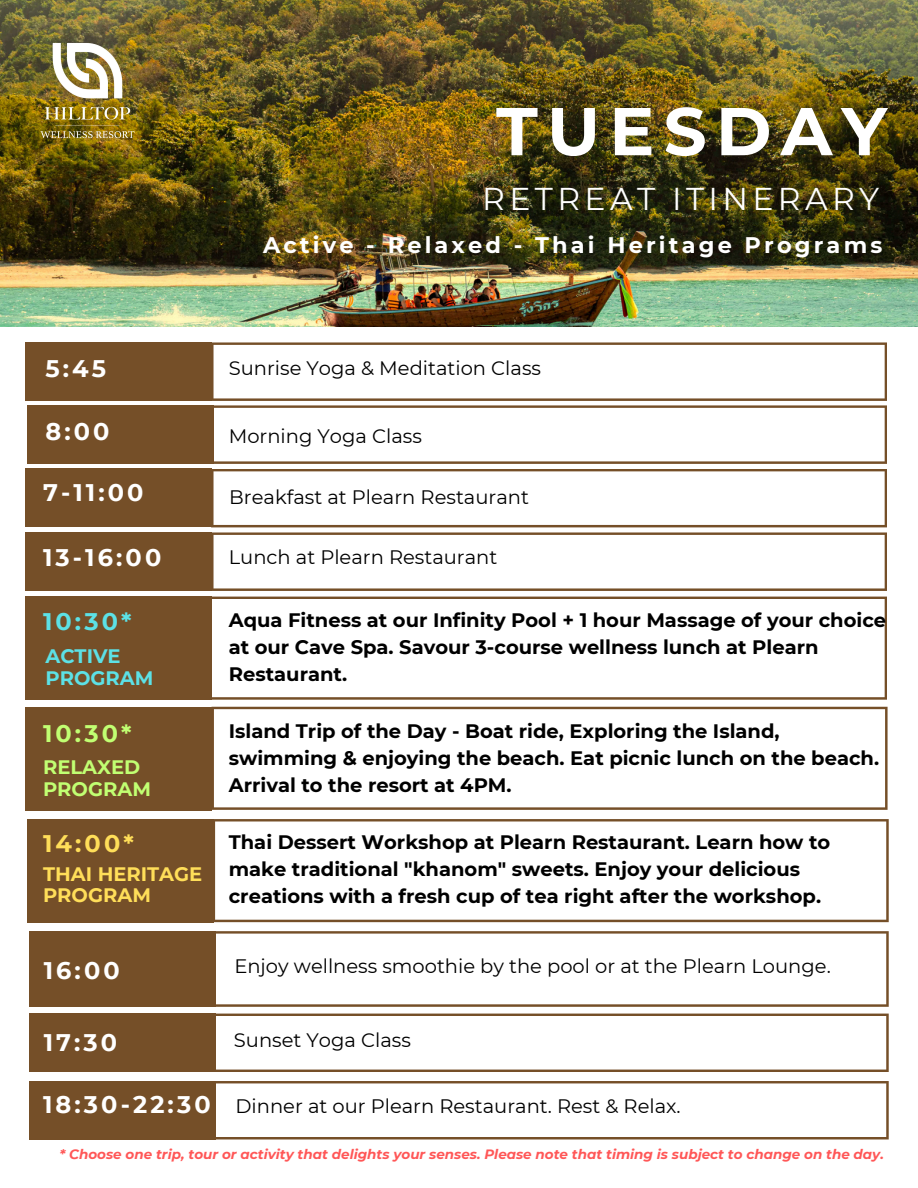
<style>
.page{position:relative;width:918px;height:1188px;background:#fff}
.page>*{position:absolute;margin:0;border:0;box-sizing:border-box;transform-origin:0 0}
.t1{font:700 67.5px "Montserrat";letter-spacing:.135em;color:#fff}
.t2{font:31.5px "Montserrat";letter-spacing:.14em;color:#fff}
.t3{font:700 24px "Montserrat";letter-spacing:.13em;color:#fff}
.t4{font:700 24px "Montserrat";color:#5ce1e6}
.t5{font:700 24px "Montserrat";color:#c1ff72}
.t6{font:700 24px "Montserrat";color:#ffde59}
.t7{font:700 22.5px "Montserrat";letter-spacing:.14em;color:#fff}
.t8{font:700 19.5px/27px "Montserrat";color:#000}
.t9{font:19.5px "Montserrat";color:#000}
.t10{font:700 19.5px/21.3px "Montserrat";color:#ffde59}
.t11{font:700 19.5px/21.3px "Montserrat";color:#c1ff72}
.t12{font:700 19.5px/21.3px "Montserrat";color:#5ce1e6}
.t13{font:italic 700 13.5px "Montserrat";color:#ff5757}
</style>
<div class="page">
<div style="left:26px;top:342px;width:186px;height:58px;background:#754f28"></div>
<div style="left:27px;top:405px;width:186px;height:59px;background:#754f28"></div>
<div style="left:26px;top:468px;width:186px;height:59px;background:#754f28"></div>
<img style="left:0;top:0;width:918px;height:326px">
<img style="left:0;top:5px;width:174px;height:174px">
<div style="left:26px;top:532px;width:186px;height:59px;background:#754f28"></div>
<svg style="left:211px;top:342px;width:676px;height:249px"></svg>
<div style="left:29px;top:1014px;width:187px;height:58px;background:#754f28"></div>
<svg style="left:216px;top:1081px;width:673px;height:58px"></svg>
<div style="left:29px;top:1081px;width:187px;height:59px;background:#754f28"></div>
<div style="left:26px;top:597px;width:186px;height:103px;background:#754f28"></div>
<svg style="left:212px;top:707px;width:676px;height:103px"></svg>
<svg style="left:212px;top:597px;width:675px;height:103px"></svg>
<svg style="left:214px;top:819px;width:675px;height:103px"></svg>
<div style="left:26px;top:707px;width:186px;height:103px;background:#754f28"></div>
<div style="left:27px;top:819px;width:187px;height:104px;background:#754f28"></div>
<div style="left:29px;top:931px;width:187px;height:76px;background:#754f28"></div>
<svg style="left:216px;top:931px;width:673px;height:76px"></svg>
<svg style="left:216px;top:1014px;width:673px;height:58px"></svg>
<h1 class="t1" style="left:496px;top:90px;width:393px">TUESDAY</h1>
<h3 class="t2" style="left:482px;top:180px;width:399px">RETREAT ITINERARY</h3>
<h5 class="t7" style="left:263px;top:231px;width:621px">Active - Relaxed - Thai Heritage Programs</h5>
<h4 class="t3" style="left:45px;top:354px;width:62px">5:45</h4>
<h4 class="t9" style="left:229px;top:356px;width:314px">Sunrise Yoga &amp; Meditation Class</h4>
<p class="t3" style="left:45px;top:417px;width:66px">8:00</p>
<p class="t9" style="left:229px;top:424px;width:195px">Morning Yoga Class</p>
<h4 class="t3" style="left:43px;top:478px;width:102px">7-11:00</h4>
<p class="t9" style="left:229px;top:485px;width:301px">Breakfast at Plearn Restaurant</p>
<p class="t3" style="left:43px;top:543px;width:120px">13-16:00</p>
<p class="t9" style="left:229px;top:545px;width:270px">Lunch at Plearn Restaurant</p>
<h4 class="t4" style="left:43px;top:607px;width:90px">10:30*</h4>
<p class="t12" style="left:45px;top:646px;width:109px">ACTIVE<br>PROGRAM</p>
<h6 class="t5" style="left:43px;top:719px;width:90px">10:30*</h6>
<h2 class="t11" style="left:43px;top:757px;width:109px">RELAXED<br>PROGRAM</h2>
<h4 class="t6" style="left:43px;top:829px;width:92px">14:00*</h4>
<p class="t10" style="left:43px;top:863px;width:161px">THAI HERITAGE<br>PROGRAM</p>
<h6 class="t8" style="left:229px;top:607px;width:659px">Aqua Fitness at our Infinity Pool + 1 hour Massage of your choice at our Cave Spa. Savour 3-course wellness lunch at Plearn<br>Restaurant.</h6>
<p class="t8" style="left:229px;top:718px;width:652px">Island Trip of the Day - Boat ride, Exploring the Island, swimming &amp; enjoying the beach. Eat picnic lunch on the beach.<br>Arrival to the resort at 4PM.</p>
<h4 class="t8" style="left:229px;top:829px;width:603px">Thai Dessert Workshop at Plearn Restaurant. Learn how to make traditional "khanom" sweets. Enjoy your delicious creations with a fresh cup of tea right after the workshop.</h4>
<h4 class="t3" style="left:44px;top:956px;width:78px">16:00</h4>
<p class="t9" style="left:234px;top:954px;width:598px">Enjoy wellness smoothie by the pool or at the Plearn Lounge.</p>
<h4 class="t3" style="left:44px;top:1028px;width:75px">17:30</h4>
<p class="t3" style="left:43px;top:1090px;width:169px">18:30-22:30</p>
<p class="t9" style="left:234px;top:1029px;width:179px">Sunset Yoga Class</p>
<h6 class="t9" style="left:236px;top:1094px;width:447px">Dinner at our Plearn Restaurant. Rest &amp; Relax.</h6>
<h4 class="t13" style="left:60px;top:1146px;width:826px">* Choose one trip, tour or activity that delights your senses. Please note that timing is subject to change on the day.</h4>
</div>
